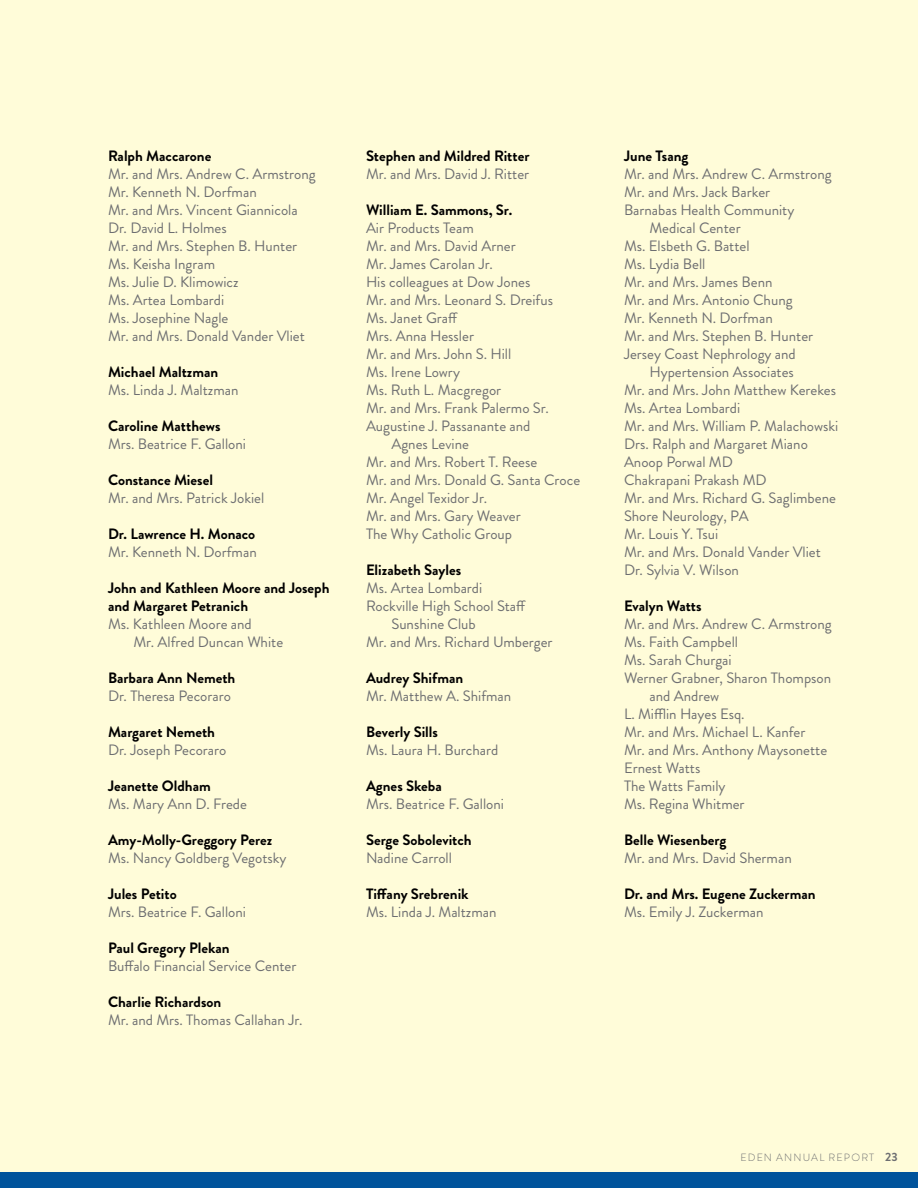
<style>
.page{position:relative;width:918px;height:1188px;background:#fffcd9}
.page>*{position:absolute;margin:0;border:0;box-sizing:border-box;transform-origin:0 0}
.t1{font:15px/18px "Brandon Grotesque";color:#6d6e71}
.t2{font:700 15px/18px "Brandon Grotesque";color:#000}
.t3{font:300 10.5px "Brandon Grotesque";letter-spacing:.115em;color:#6d6e71}
.s1{font-weight:700;font-size:12px}
</style>
<div class="page">
<div style="left:0;top:1173px;width:918px;height:15px;background:#00539b"></div>
<p class="t2" style="left:108px;top:147px;width:105px">Ralph Maccarone</p>
<p class="t1" style="left:108px;top:165px;width:209px">Mr. and Mrs. Andrew C. Armstrong<br>Mr. Kenneth N. Dorfman<br>Mr. and Mrs. Vincent Giannicola<br>Dr. David L. Holmes<br>Mr. and Mrs. Stephen B. Hunter<br>Ms. Keisha Ingram<br>Ms. Julie D. Klimowicz<br>Ms. Artea Lombardi<br>Ms. Josephine Nagle<br>Mr. and Mrs. Donald Vander Vliet</p>
<p class="t2" style="left:108px;top:363px;width:112px">Michael Maltzman</p>
<p class="t1" style="left:108px;top:381px;width:132px">Ms. Linda J. Maltzman</p>
<p class="t2" style="left:108px;top:417px;width:114px">Caroline Matthews</p>
<p class="t1" style="left:108px;top:435px;width:140px">Mrs. Beatrice F. Galloni</p>
<p class="t2" style="left:108px;top:471px;width:107px">Constance Miesel</p>
<p class="t1" style="left:108px;top:489px;width:158px">Mr. and Mrs. Patrick Jokiel</p>
<p class="t2" style="left:108px;top:525px;width:149px">Dr. Lawrence H. Monaco</p>
<p class="t1" style="left:108px;top:543px;width:150px">Mr. Kenneth N. Dorfman</p>
<p class="t2" style="left:108px;top:579px;width:223px">John and Kathleen Moore and Joseph and Margaret Petranich</p>
<p class="t1" style="left:134px;top:615px;width:151px;text-indent:-26px">Ms. Kathleen Moore and<br>Mr. Alfred Duncan White</p>
<p class="t2" style="left:108px;top:669px;width:129px">Barbara Ann Nemeth</p>
<p class="t1" style="left:108px;top:687px;width:125px">Dr. Theresa Pecoraro</p>
<p class="t2" style="left:108px;top:723px;width:109px">Margaret Nemeth</p>
<p class="t1" style="left:108px;top:741px;width:120px">Dr. Joseph Pecoraro</p>
<p class="t2" style="left:108px;top:777px;width:104px">Jeanette Oldham</p>
<p class="t1" style="left:108px;top:795px;width:141px">Ms. Mary Ann D. Frede</p>
<p class="t2" style="left:108px;top:831px;width:166px">Amy-Molly-Greggory Perez</p>
<p class="t1" style="left:108px;top:849px;width:180px">Ms. Nancy Goldberg Vegotsky</p>
<p class="t2" style="left:108px;top:885px;width:70px">Jules Petito</p>
<p class="t1" style="left:108px;top:903px;width:140px">Mrs. Beatrice F. Galloni</p>
<p class="t2" style="left:108px;top:939px;width:123px">Paul Gregory Plekan</p>
<p class="t1" style="left:108px;top:957px;width:190px">Buffalo Financial Service Center</p>
<p class="t2" style="left:108px;top:993px;width:115px">Charlie Richardson</p>
<p class="t1" style="left:108px;top:1011px;width:196px">Mr. and Mrs. Thomas Callahan Jr.</p>
<p class="t2" style="left:366px;top:147px;width:165px">Stephen and Mildred Ritter</p>
<p class="t1" style="left:366px;top:165px;width:165px">Mr. and Mrs. David J. Ritter</p>
<p class="t2" style="left:366px;top:201px;width:148px">William E. Sammons, Sr.</p>
<p class="t1" style="left:366px;top:219px;width:109px">Air Products Team</p>
<p class="t1" style="left:366px;top:237px;width:151px">Mr. and Mrs. David Arner</p>
<p class="t1" style="left:366px;top:255px;width:128px">Mr. James Carolan Jr.</p>
<p class="t1" style="left:366px;top:273px;width:166px">His colleagues at Dow Jones</p>
<p class="t1" style="left:366px;top:291px;width:189px">Mr. and Mrs. Leonard S. Dreifus</p>
<p class="t1" style="left:366px;top:309px;width:93px">Ms. Janet Graff</p>
<p class="t1" style="left:366px;top:327px;width:110px">Mrs. Anna Hessler</p>
<p class="t1" style="left:366px;top:345px;width:147px">Mr. and Mrs. John S. Hill</p>
<p class="t1" style="left:366px;top:363px;width:96px">Ms. Irene Lowry</p>
<p class="t1" style="left:366px;top:381px;width:137px">Ms. Ruth L. Macgregor</p>
<p class="t1" style="left:366px;top:399px;width:184px">Mr. and Mrs. Frank Palermo Sr.</p>
<p class="t1" style="left:366px;top:417px;width:166px">Augustine J. Passanante and</p>
<p class="t1" style="left:392px;top:435px;width:79px">Agnes Levine</p>
<p class="t1" style="left:366px;top:453px;width:173px">Mr. and Mrs. Robert T. Reese</p>
<p class="t1" style="left:366px;top:471px;width:216px">Mr. and Mrs. Donald G. Santa Croce</p>
<p class="t1" style="left:366px;top:489px;width:123px">Mr. Angel Texidor Jr.</p>
<p class="t1" style="left:366px;top:507px;width:156px">Mr. and Mrs. Gary Weaver</p>
<p class="t1" style="left:366px;top:525px;width:148px">The Why Catholic Group</p>
<p class="t2" style="left:366px;top:561px;width:97px">Elizabeth Sayles</p>
<p class="t1" style="left:366px;top:579px;width:118px">Ms. Artea Lombardi</p>
<p class="t1" style="left:366px;top:597px;width:161px">Rockville High School Staff</p>
<p class="t1" style="left:392px;top:615px;width:86px">Sunshine Club</p>
<p class="t1" style="left:366px;top:633px;width:188px">Mr. and Mrs. Richard Umberger</p>
<p class="t2" style="left:366px;top:669px;width:99px">Audrey Shifman</p>
<p class="t1" style="left:366px;top:687px;width:147px">Mr. Matthew A. Shifman</p>
<p class="t2" style="left:366px;top:723px;width:74px">Beverly Sills</p>
<p class="t1" style="left:366px;top:741px;width:134px">Ms. Laura H. Burchard</p>
<p class="t2" style="left:366px;top:777px;width:77px">Agnes Skeba</p>
<p class="t1" style="left:366px;top:795px;width:140px">Mrs. Beatrice F. Galloni</p>
<p class="t2" style="left:366px;top:831px;width:107px">Serge Sobolevitch</p>
<p class="t1" style="left:366px;top:849px;width:88px">Nadine Carroll</p>
<p class="t2" style="left:366px;top:885px;width:104px">Tiffany Srebrenik</p>
<p class="t1" style="left:366px;top:903px;width:132px">Ms. Linda J. Maltzman</p>
<p class="t2" style="left:624px;top:147px;width:66px">June Tsang</p>
<p class="t1" style="left:624px;top:165px;width:209px">Mr. and Mrs. Andrew C. Armstrong</p>
<p class="t1" style="left:624px;top:183px;width:148px">Mr. and Mrs. Jack Barker</p>
<p class="t1" style="left:624px;top:201px;width:172px">Barnabas Health Community</p>
<p class="t1" style="left:650px;top:219px;width:93px">Medical Center</p>
<p class="t1" style="left:624px;top:237px;width:127px">Ms. Elsbeth G. Battel</p>
<p class="t1" style="left:624px;top:255px;width:83px">Ms. Lydia Bell</p>
<p class="t1" style="left:624px;top:273px;width:150px">Mr. and Mrs. James Benn</p>
<p class="t1" style="left:624px;top:291px;width:170px">Mr. and Mrs. Antonio Chung</p>
<p class="t1" style="left:624px;top:309px;width:150px">Mr. Kenneth N. Dorfman</p>
<p class="t1" style="left:624px;top:327px;width:191px">Mr. and Mrs. Stephen B. Hunter</p>
<p class="t1" style="left:624px;top:345px;width:173px">Jersey Coast Nephrology and</p>
<p class="t1" style="left:650px;top:363px;width:146px">Hypertension Associates</p>
<p class="t1" style="left:624px;top:381px;width:214px">Mr. and Mrs. John Matthew Kerekes</p>
<p class="t1" style="left:624px;top:399px;width:118px">Ms. Artea Lombardi</p>
<p class="t1" style="left:624px;top:417px;width:216px">Mr. and Mrs. William P. Malachowski</p>
<p class="t1" style="left:624px;top:435px;width:185px">Drs. Ralph and Margaret Miano</p>
<p class="t1" style="left:624px;top:453px;width:111px">Anoop Porwal MD</p>
<p class="t1" style="left:624px;top:471px;width:144px">Chakrapani Prakash MD</p>
<p class="t1" style="left:624px;top:489px;width:213px">Mr. and Mrs. Richard G. Saglimbene</p>
<p class="t1" style="left:624px;top:507px;width:126px">Shore Neurology, PA</p>
<p class="t1" style="left:624px;top:525px;width:96px">Mr. Louis Y. Tsui</p>
<p class="t1" style="left:624px;top:543px;width:198px">Mr. and Mrs. Donald Vander Vliet</p>
<p class="t1" style="left:624px;top:561px;width:116px">Dr. Sylvia V. Wilson</p>
<p class="t2" style="left:624px;top:597px;width:79px">Evalyn Watts</p>
<p class="t1" style="left:624px;top:615px;width:209px">Mr. and Mrs. Andrew C. Armstrong</p>
<p class="t1" style="left:624px;top:633px;width:116px">Ms. Faith Campbell</p>
<p class="t1" style="left:624px;top:651px;width:109px">Ms. Sarah Churgai</p>
<p class="t1" style="left:624px;top:669px;width:209px">Werner Grabner, Sharon Thompson</p>
<p class="t1" style="left:650px;top:687px;width:71px">and Andrew</p>
<p class="t1" style="left:624px;top:705px;width:122px">L. Mifflin Hayes Esq.</p>
<p class="t1" style="left:624px;top:723px;width:183px">Mr. and Mrs. Michael L. Kanfer</p>
<p class="t1" style="left:624px;top:741px;width:205px">Mr. and Mrs. Anthony Maysonette</p>
<p class="t1" style="left:624px;top:759px;width:78px">Ernest Watts</p>
<p class="t1" style="left:624px;top:777px;width:103px">The Watts Family</p>
<p class="t1" style="left:624px;top:795px;width:122px">Ms. Regina Whitmer</p>
<p class="t2" style="left:624px;top:831px;width:104px">Belle Wiesenberg</p>
<p class="t1" style="left:624px;top:849px;width:169px">Mr. and Mrs. David Sherman</p>
<p class="t2" style="left:624px;top:885px;width:193px">Dr. and Mrs. Eugene Zuckerman</p>
<p class="t1" style="left:624px;top:903px;width:141px">Ms. Emily J. Zuckerman</p>
<p class="t3" style="left:741px;top:1151px;width:159px">EDEN ANNUAL REPORT <span class="s1">23</span></p>
</div>
